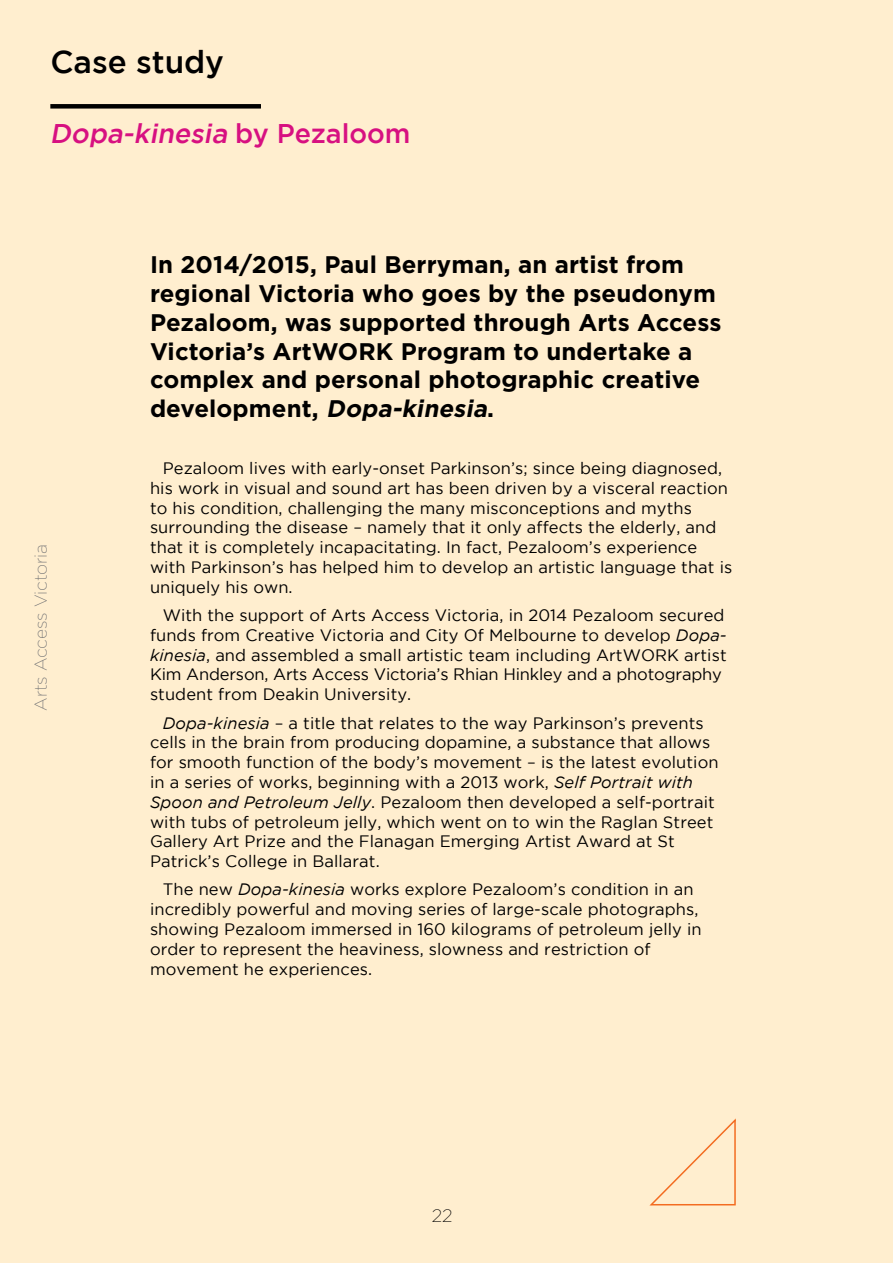
<style>
.page{position:relative;width:893px;height:1263px;background:#fff}
.page>*{position:absolute;margin:0;border:0;box-sizing:border-box;transform-origin:0 0}
.t1{font:500 31.5px "Gotham";color:#000}
.t2{font:italic 500 27px "Gotham";color:#d71081}
.t3{font:700 24px/28.8px "Gotham";letter-spacing:.005em;color:#000}
.t4{font:200 18px "Gotham";color:#000}
.t5{font:200 17.25px "Gotham";color:#6d6e71}
.t6{font:16.5px/19.8px "Gotham";letter-spacing:.005em;color:#000}
.s1{font-style:normal}
.s2{font-style:italic}
</style>
<div class="page">
<div style="left:0;top:0;width:889px;height:1263px;background:#ffeecf"></div>
<div style="left:50px;top:104px;width:211px;height:5px;background:#000"></div>
<svg style="left:649px;top:1118px;width:87px;height:88px"></svg>
<div style="left:872px;top:0;width:21px;height:1263px;background:#ffeecf"></div>
<h1 class="t1" style="left:50px;top:44px;width:175px">Case study</h1>
<h2 class="t2" style="left:50px;top:118px;width:362px">Dopa-kinesia <span class="s1">by Pe z a l o o m</span></h2>
<p class="t5" style="left:32px;top:711px;width:168px;rotate:-90deg">Arts Access Victoria</p>
<p class="t3" style="left:150px;top:250px;width:573px">In 2014/2015, Paul Berryman, an artist from regional Victoria who goes by the pseudonym Pezaloom, was supported through Arts Access Victoria’s ArtWORK Program to undertake a complex and personal photographic creative d eve l o p m e n t , <span class="s2">Dopa-kinesia</span>.</p>
<p class="t6" style="left:150px;top:458px;width:584px;text-indent:13px">Pezaloom lives with early-onset Parkinson’s; since being diagnosed, his work in visual and sound art has been driven by a visceral reaction to his condition, challenging the many misconceptions and myths surrounding the disease – namely that it only affects the elderly, and that it is completely incapacitating. In fact, Pezaloom’s experience with Parkinson’s has helped him to develop an artistic language that is uniquely his own.</p>
<p class="t6" style="left:150px;top:605px;width:578px;text-indent:13px">With the support of Arts Access Victoria, in 2014 Pezaloom secured funds from Creative Victoria and City Of Melbourne to develop <span class="s2">Dopa&shy;kinesia</span>, and assembled a small artistic team including ArtWORK artist Kim Anderson, Arts Access Victoria’s Rhian Hinkley and a photography student from Deakin University.</p>
<p class="t6" style="left:150px;top:712px;width:570px;text-indent:13px"><span class="s2">Dopa-kinesia</span> – a title that relates to the way Parkinson’s prevents cells in the brain from producing dopamine, a substance that allows for smooth function of the body’s movement – is the latest evolution in a series of works, beginning with a 2013 work, <span class="s2">Self Portrait with Spoon and Petroleum Jelly</span>. Pezaloom then developed a self-portrait with tubs of petroleum jelly, which went on to win the Raglan Street Gallery Art Prize and the Flanagan Emerging Artist Award at St Patrick’s College in Ballarat.</p>
<p class="t6" style="left:150px;top:879px;width:553px;text-indent:13px">The new <span class="s2">Dopa-kinesia</span> works explore Pezaloom’s condition in an incredibly powerful and moving series of large-scale photographs, showing Pezaloom immersed in 160 kilograms of petroleum jelly in order to represent the heaviness, slowness and restriction of movement he experiences.</p>
<p class="t4" style="left:432px;top:1205px;width:22px">22</p>
</div>
